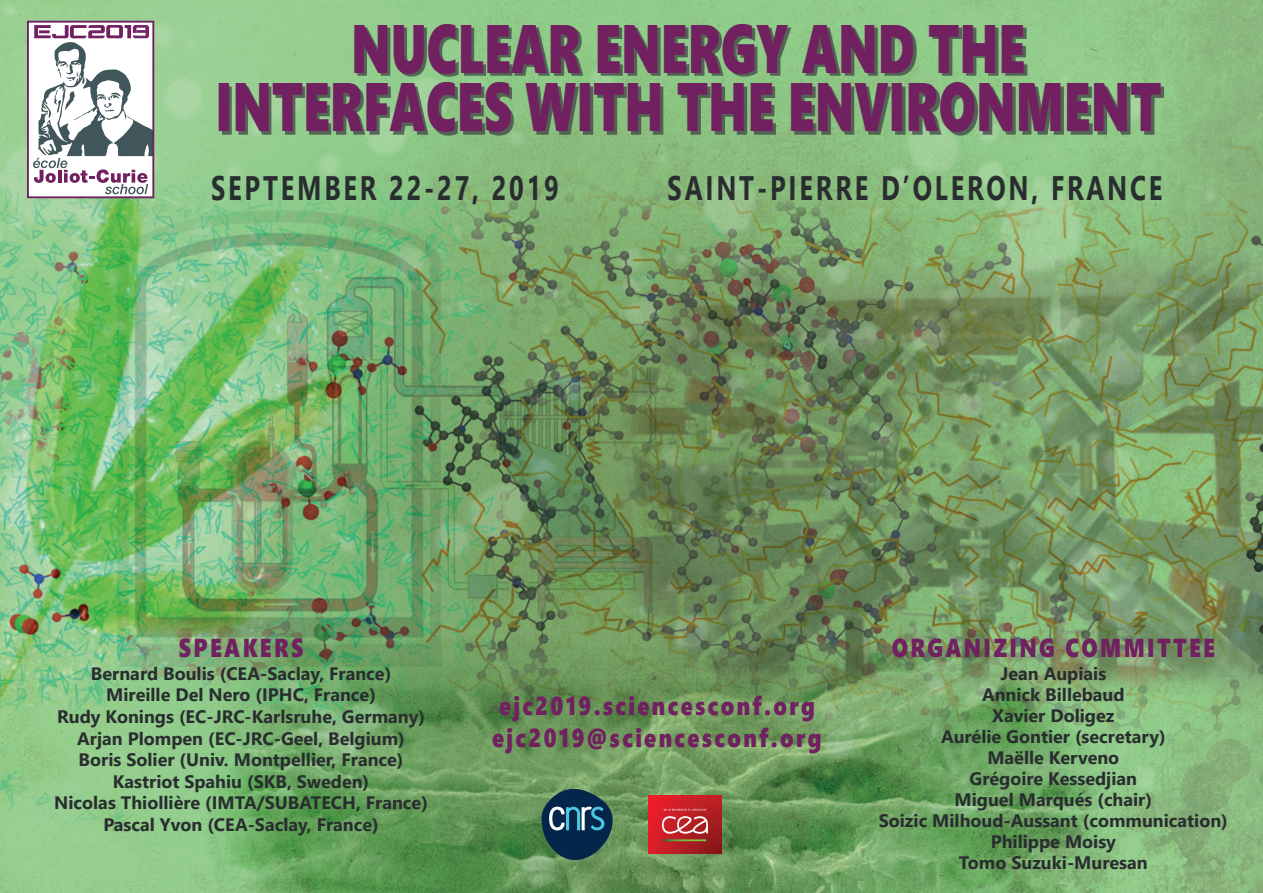
<style>
.page{position:relative;width:1263px;height:893px;background:#fff}
.page>*{position:absolute;margin:0;border:0;box-sizing:border-box;transform-origin:0 0}
.t1{font:68.25px/58.5px "Segoe UI Black";color:#712060;text-align:center;scale:.71 1}
.t2{font:700 33.9px "Segoe UI";letter-spacing:.11em;color:#292d2f;scale:.75 1}
.t3{font:25.95px/32.2px "Segoe UI Black";letter-spacing:.11em;color:#712060;scale:.83 1}
.t4{font:700 18px/21px "Segoe UI";color:#292d2f;text-align:center}
</style>
<div class="page">
<img style="left:0;top:0;width:1263px;height:893px">
<img style="left:649px;top:795px;width:72px;height:59px">
<svg style="left:541px;top:789px;width:72px;height:71px;background:#2c545f"></svg>
<div style="left:222px;top:27px;width:942px;height:108px;background:#3f4344;opacity:.75"></div>
<svg style="left:27px;top:21px;width:127px;height:177px"></svg>
<h1 class="t1" style="left:215px;top:15px;width:1334px">NUCLEAR ENERGY AND THE<br>INTERFACES WITH THE ENVIRONMENT</h1>
<h2 class="t2" style="left:211px;top:156px;width:465px">SEPTEMBER 22-27, 2019</h2>
<h2 class="t2" style="left:668px;top:156px;width:661px">SAINT-PIERRE D’OLERON, FRANCE</h2>
<h3 class="t3" style="left:179px;top:631px;width:151px">SPEAKERS</h3>
<h3 class="t3" style="left:892px;top:631px;width:391px">ORGANIZING COMMITTEE</h3>
<p class="t4" style="left:54px;top:661px;width:375px;line-height:21.6px">Bernard Boulis (CEA-Saclay, France)<br>Mireille Del Nero (IPHC, France)<br>Rudy Konings (EC-JRC-Karlsruhe, Germany)<br>Arjan Plompen (EC-JRC-Geel, Belgium)<br>Boris Solier (Univ. Montpellier, France)<br>Kastriot Spahiu (SKB, Sweden)<br>Nicolas Thiollière (IMTA/SUBATECH, France)<br>Pascal Yvon (CEA-Saclay, France)</p>
<p class="t4" style="left:879px;top:661px;width:351px">Jean Aupiais<br>Annick Billebaud<br>Xavier Doligez<br>Aurélie Gontier (secretary)<br>Maëlle Kerveno<br>Grégoire Kessedjian<br>Miguel Marqués (chair)<br>Soizic Milhoud-Aussant (communication)<br>Philippe Moisy<br>Tomo Suzuki-Muresan</p>
<h3 class="t3" style="left:492px;top:688px;width:398px">ejc2019.sciencesconf.org ejc2019@sciencesconf.org</h3>
</div>
